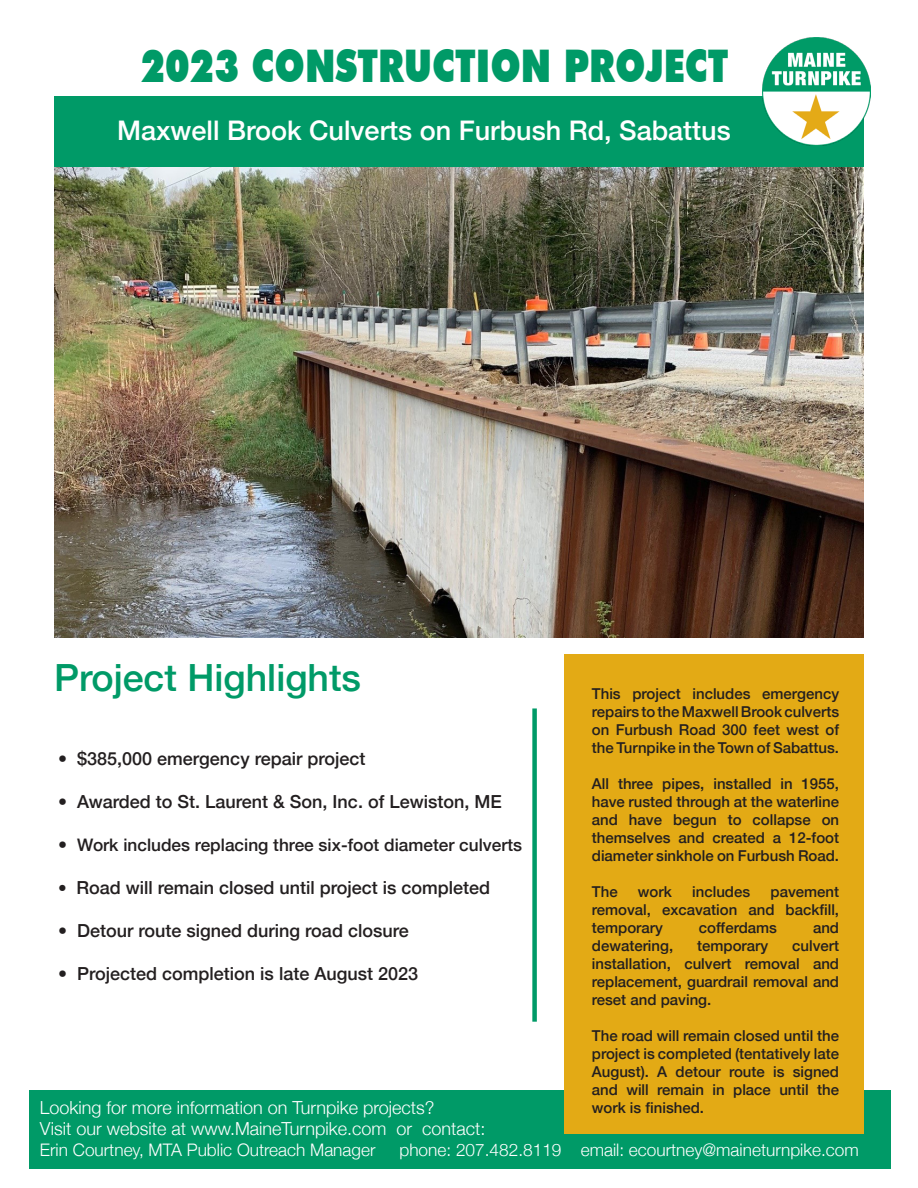
<style>
.page{position:relative;width:918px;height:1188px;background:#fff}
.page>*{position:absolute;margin:0;border:0;box-sizing:border-box;transform-origin:0 0}
.t1{font:900 45px "Futura BT";color:#009a67;scale:.8 1}
.t2{font:500 37.5px "Helvetica Neue";color:#009a67}
.t3{font:500 27px "Helvetica Neue";color:#fff}
.t4{font:500 18px "Helvetica Neue";color:#231f20}
.t5{font:300 18px/21.6px "Helvetica Neue";color:#fff}
.t6{font:300 17.25px "Helvetica Neue";color:#fff}
.t7{font:500 17.25px "Helvetica Neue";color:#231f20}
.t8{font:500 15px/18px "Helvetica Neue";color:#231f20;text-align:justify}
.s1{font-size:18px}
.s2{font-size:17.25px}
</style>
<div class="page">
<div style="left:54px;top:96px;width:810px;height:71px;background:#009a67"></div>
<img style="left:762px;top:38px;width:108px;height:108px">
<div style="left:29px;top:1090px;width:862px;height:79px;background:#009a67"></div>
<div style="left:565px;top:654px;width:299px;height:480px;background:#e3aa15"></div>
<div style="left:532px;top:708px;width:5px;height:314px;background:#009a67"></div>
<img style="left:54px;top:167px;width:810px;height:470px">
<h1 class="t1" style="left:141px;top:39px;width:737px">2023 CONSTRUCTION PROJECT</h1>
<p class="t3" style="left:117px;top:108px;width:615px">Maxwell Brook Culverts on Furbush Rd, Sabattus</p>
<h2 class="t2" style="left:54px;top:648px;width:309px">Project Highlights</h2>
<p class="t8" style="left:592px;top:684px;width:249px">This project includes emergency repairs to the Maxwell Brook culverts on Furbush Road 300 feet west of the Turnpike in the Town of Sabattus.</p>
<p class="t8" style="left:592px;top:774px;width:249px">All three pipes, installed in 1955, have rusted through at the waterline and have begun to collapse on themselves and created a 12-foot diameter sinkhole on Furbush Road.</p>
<p class="t8" style="left:592px;top:882px;width:27px">The</p>
<p class="t8" style="left:638px;top:882px;width:35px">work</p>
<p class="t8" style="left:692px;top:882px;width:60px">includes</p>
<p class="t4" style="left:58px;top:744px;width:309px">• $385,000 emergency repair project</p>
<p class="t4" style="left:58px;top:787px;width:445px">• Awarded to St. Laurent &amp; Son, Inc. of Lewiston, ME</p>
<p class="t7" style="left:58px;top:831px;width:465px"><span class="s1">•</span> Work includes replacing three six-foot diameter culverts</p>
<p class="t4" style="left:58px;top:873px;width:434px"><span class="s2">•</span> Road will remain closed until project is completed</p>
<p class="t4" style="left:58px;top:916px;width:352px">• Detour route signed during road closure</p>
<p class="t4" style="left:58px;top:959px;width:361px">• Projected completion is late August 2023</p>
<p class="t8" style="left:592px;top:882px;width:249px;text-indent:179px">pavement removal, excavation and backfill, temporary</p>
<p class="t8" style="left:699px;top:918px;width:80px">cofferdams</p>
<p class="t8" style="left:813px;top:918px;width:28px">and</p>
<p class="t8" style="left:592px;top:936px;width:249px;text-indent:200px">culvert installation, culvert removal and replacement, guardrail removal and reset and paving.</p>
<p class="t8" style="left:592px;top:1026px;width:249px">The road will remain closed until the project is completed (tentatively late August). A detour route is signed and will remain in place until the work is finished.</p>
<p class="t8" style="left:592px;top:936px;width:83px">dewatering,</p>
<p class="t8" style="left:697px;top:936px;width:73px">temporary</p>
<p class="t5" style="left:40px;top:1095px;width:447px">Looking for more information on Turnpike projects?<br>Visit our website at www.MaineTurnpike.com or contact:</p>
<p class="t6" style="left:40px;top:1136px;width:337px">Erin Courtney, MTA Public Outreach Manager</p>
<p class="t6" style="left:399px;top:1136px;width:461px">phone: 207.482.8119 email: ecourtney@maineturnpike.com</p>
</div>
